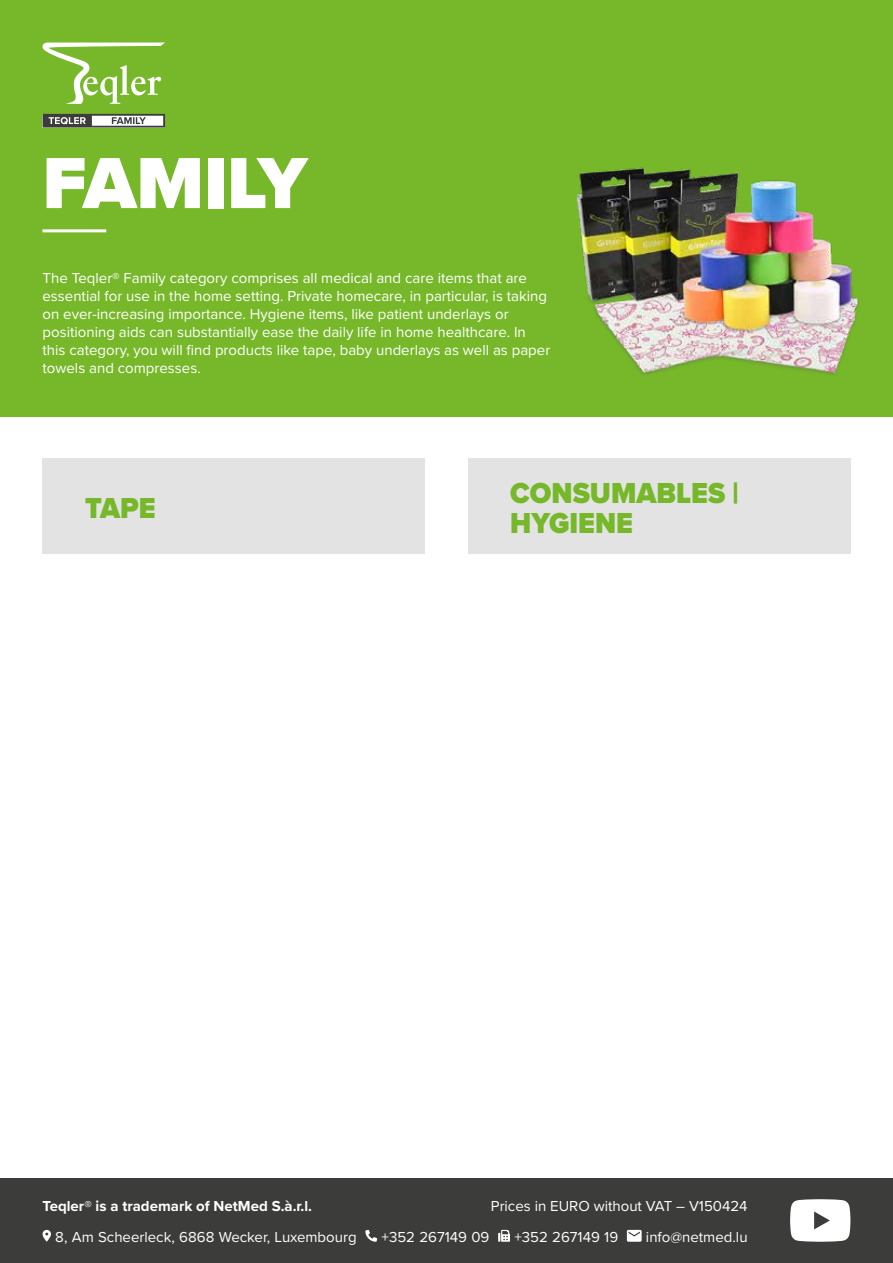
<style>
.page{position:relative;width:893px;height:1263px;background:#fff}
.page>*{position:absolute;margin:0;border:0;box-sizing:border-box;transform-origin:0 0}
.t1{font:900 75px "Proxima Nova";color:#fff}
.t2{font:900 30px/30px "Proxima Nova";color:#76b82a;scale:.94 1}
.t3{font:15px/18px "Proxima Nova";color:#fff}
.t4{font:700 15px "Proxima Nova";color:#fff}
</style>
<div class="page">
<div style="left:0;top:1178px;width:893px;height:85px;background:#3c3c3b"></div>
<svg style="left:790px;top:1199px;width:60px;height:43px;background:#e7e7e7"></svg>
<svg style="left:42px;top:1229px;width:9px;height:13px"></svg>
<svg style="left:365px;top:1230px;width:12px;height:12px"></svg>
<svg style="left:498px;top:1230px;width:12px;height:12px"></svg>
<svg style="left:627px;top:1230px;width:15px;height:12px"></svg>
<div style="left:43px;top:458px;width:382px;height:96px;background:#e3e3e3"></div>
<div style="left:468px;top:458px;width:382px;height:96px;background:#e3e3e3"></div>
<div style="left:0;top:0;width:893px;height:416px;background:#76b82a"></div>
<hr style="left:43px;top:229px;width:63px;height:3px;background:#fff">
<img style="left:576px;top:167px;width:283px;height:208px">
<svg style="left:42px;top:43px;width:123px;height:61px"></svg>
<svg style="left:43px;top:114px;width:122px;height:14px;background:#949493"></svg>
<h1 class="t1" style="left:43px;top:127px;width:266px">FAMILY</h1>
<p class="t3" style="left:43px;top:269px;width:509px">The Teqler® Family category comprises all medical and care items that are essential for use in the home setting. Private homecare, in particular, is taking on ever-increasing importance. Hygiene items, like patient underlays or positioning aids can substantially ease the daily life in home healthcare. In this category, you will find products like tape, baby underlays as well as paper towels and compresses.</p>
<h2 class="t2" style="left:85px;top:493px;width:77px">TAPE</h2>
<h2 class="t2" style="left:510px;top:478px;width:245px">CONSUMABLES |<br>HYGIENE</h2>
<p class="t4" style="left:43px;top:1195px;width:271px">Teqler® is a trademark of NetMed S.à.r.l.</p>
<p class="t3" style="left:55px;top:1227px;width:303px">8, Am Scheerleck, 6868 Wecker, Luxembourg</p>
<p class="t3" style="left:381px;top:1227px;width:109px">+352 267149 09</p>
<p class="t3" style="left:514px;top:1227px;width:105px">+352 267149 19</p>
<p class="t3" style="left:646px;top:1227px;width:103px">info@netmed.lu</p>
<p class="t3" style="left:491px;top:1196px;width:258px">Prices in EURO without VAT – V150424</p>
</div>
